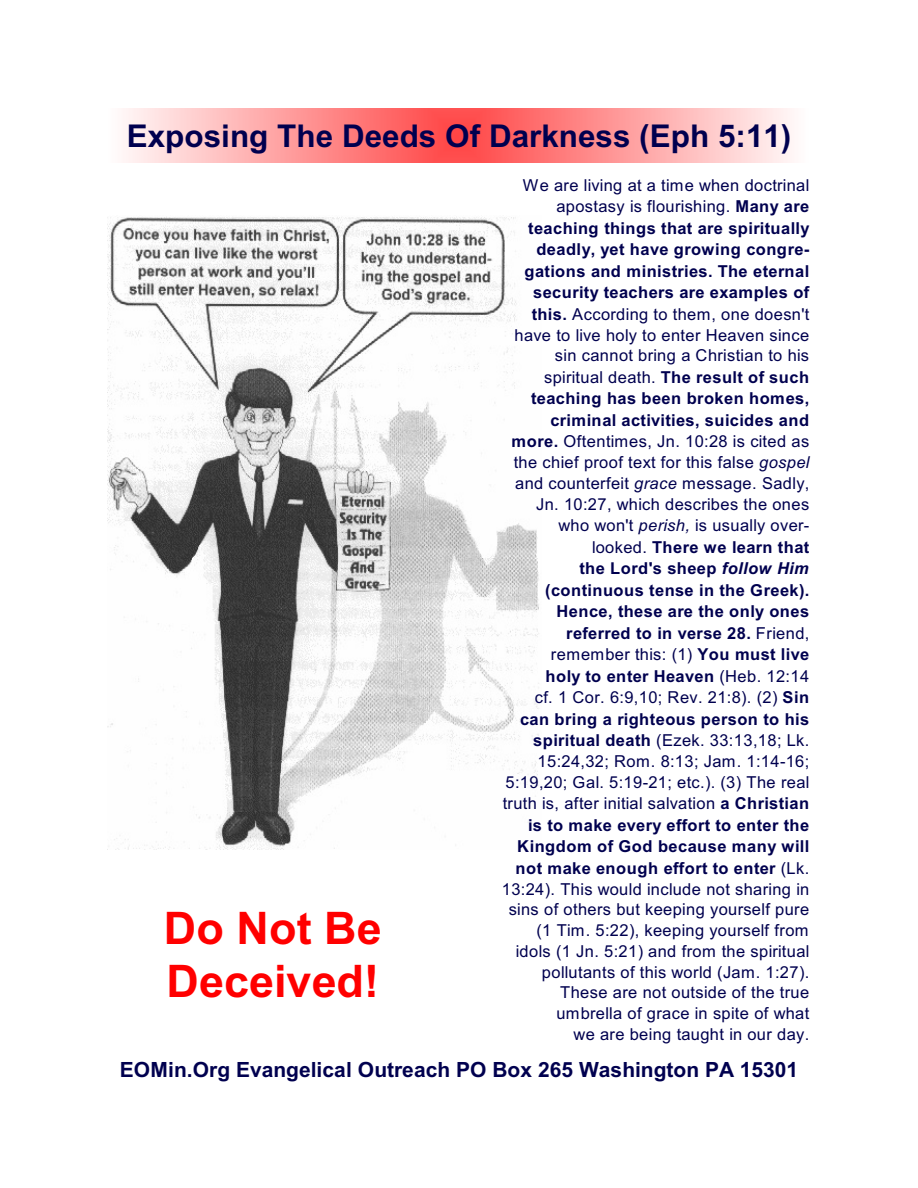
<style>
.page{position:relative;width:918px;height:1188px;background:#fff}
.page>*{position:absolute;margin:0;border:0;box-sizing:border-box;transform-origin:0 0}
.t1{font:700 44.85px/52.9px "Arial";letter-spacing:.005em;color:#f00}
.t2{font:700 31.35px "Arial";color:#00004f}
.t3{font:700 21px "Arial";letter-spacing:.005em;color:#00004f}
.t4{font:16.5px/21.1px "Arial";letter-spacing:.02em;color:#00004f;text-align:right}
.s1{font-weight:700}
.s2{font-style:italic}
.s3{font-weight:700;font-style:italic}
</style>
<div class="page">
<img style="left:108px;top:217px;width:431px;height:633px">
<svg style="left:126px;top:108px;width:664px;height:55px;background:#ff9c9c"></svg>
<h2 class="t2" style="left:127px;top:125px;width:666px">Exposing The Deeds Of Darkness (Eph 5:11)</h2>
<p class="t4" style="left:502px;top:176px;width:309px">We are living at a time when doctrinal apostasy is flourishing. <span class="s1">Many are teaching things that are spiritually deadly, yet have growing congre&shy;gations and ministries. The eternal security teachers are examples of this.</span> According to them, one doesn't have to live holy to enter Heaven since sin cannot bring a Christian to his spiritual death. <span class="s1">The result of such teaching has been broken homes, criminal activities, suicides and more.</span> Oftentimes, Jn. 10:28 is cited as the chief proof text for this false <span class="s2">gospel </span>and counterfeit <span class="s2">grace</span> message. Sadly, Jn. 10:27, which describes the ones who won't <span class="s2">perish,</span> is usually over&shy;looked. <span class="s1">There we learn that<br>the Lord's sheep</span> <span class="s3">follow Him </span><span class="s1">(continuous tense in the Greek).<br>Hence, these are the only ones referred to in verse 28.</span> Friend, remember this: (1) <span class="s1">You must live<br>holy to enter Heaven</span> (Heb. 12:14<br>cf. 1 Cor. 6:9,10; Rev. 21:8). (2) <span class="s1">Sin<br>can bring a righteous person to his spiritual death</span> (Ezek. 33:13,18; Lk.<br>15:24,32; Rom. 8:13; Jam. 1:14-16; 5:19,20; Gal. 5:19-21; etc.). (3) The real truth is, after initial salvation <span class="s1">a Christian is to make every effort to enter the Kingdom of God because many will not make enough effort to enter</span> (Lk.<br>13:24). This would include not sharing in sins of others but keeping yourself pure (1 Tim. 5:22), keeping yourself from idols (1 Jn. 5:21) and from the spiritual pollutants of this world (Jam. 1:27).<br>These are not outside of the true umbrella of grace in spite of what<br>we are being taught in our day.</p>
<h1 class="t1" style="left:164px;top:906px;width:219px">Do Not Be<br>Deceived!</h1>
<p class="t3" style="left:120px;top:1062px;width:680px">EOMin.Org Evangelical Outreach PO Box 265 Washington PA 15301</p>
</div>
